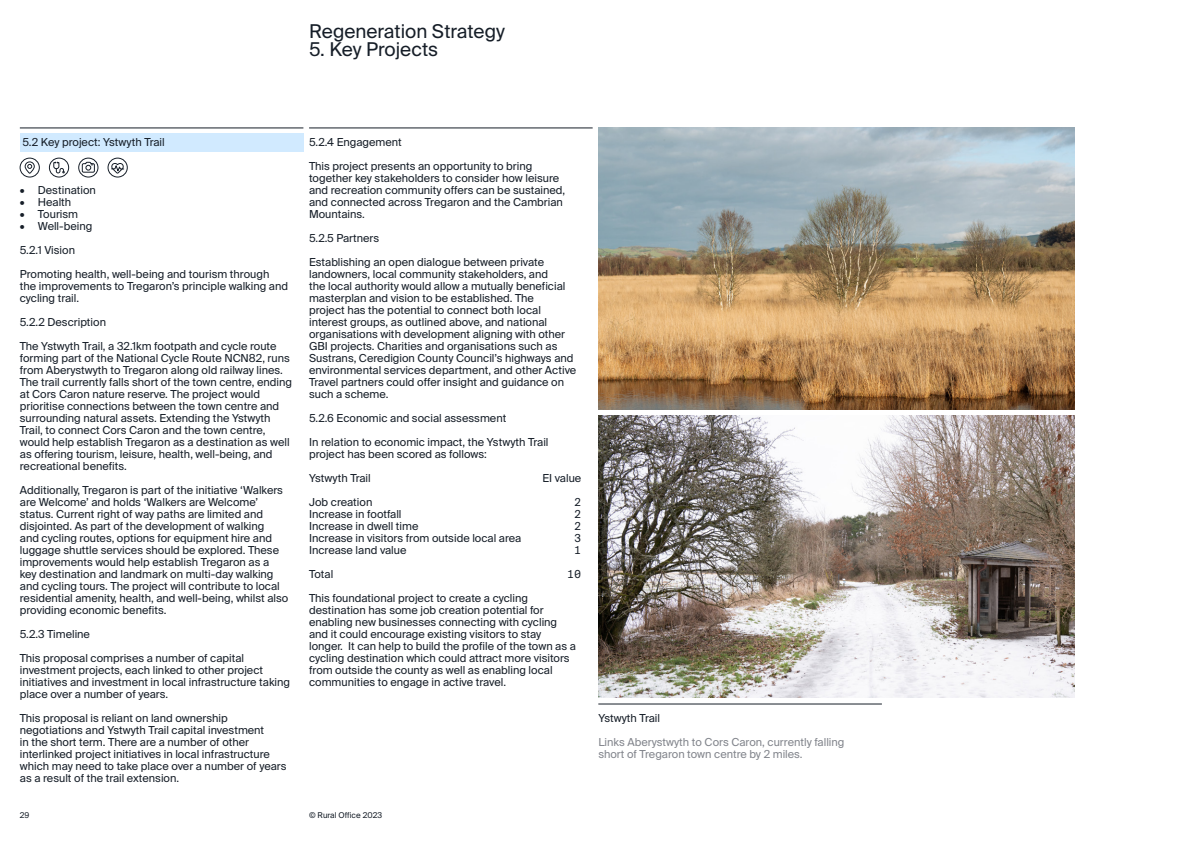
<style>
.page{position:relative;width:1191px;height:842px;background:#fff}
.page>*{position:absolute;margin:0;border:0;box-sizing:border-box;transform-origin:0 0}
.t1{font:19px "Suisse Intl";color:#161e28}
.RO_Suisse_Int_l_Body{font:11px/12px "Suisse Intl";color:#161e28}
.RO_Suisse_Int_l_Body-2{font:11px/12px "Suisse Intl";color:#82858c}
.RO_Suisse_Int_l_Body-3{font:11px "Suisse Intl Mono";color:#161e28}
.t2{font:8px "Suisse Intl";color:#161e28}
</style>
<div class="page">
<img style="left:598px;top:128px;width:476px;height:282px">
<img style="left:598px;top:416px;width:476px;height:282px">
<div style="left:20px;top:134px;width:283px;height:18px;background:#d1eaff"></div>
<hr style="left:20px;top:128px;width:283px;height:1px;background:#161e28">
<hr style="left:309px;top:128px;width:283px;height:1px;background:#161e28">
<hr style="left:598px;top:704px;width:284px;height:1px;background:#161e28">
<svg style="left:20px;top:158px;width:19px;height:19px"></svg>
<div style="left:20px;top:158px;width:20px;height:19px;border:1px solid #161e28;border-radius:50%"></div>
<svg style="left:27px;top:164px;width:5px;height:5px"></svg>
<div style="left:25px;top:162px;width:10px;height:11px;border:1px solid #161e28;border-radius:5px"></div>
<svg style="left:79px;top:158px;width:19px;height:19px"></svg>
<div style="left:78px;top:158px;width:20px;height:19px;border:1px solid #161e28;border-radius:50%"></div>
<svg style="left:82px;top:162px;width:13px;height:11px"></svg>
<svg style="left:108px;top:158px;width:19px;height:19px"></svg>
<div style="left:108px;top:158px;width:19px;height:19px;border:1px solid #161e28;border-radius:50%"></div>
<svg style="left:111px;top:162px;width:13px;height:11px"></svg>
<svg style="left:49px;top:158px;width:20px;height:19px"></svg>
<div style="left:49px;top:158px;width:20px;height:19px;border:1px solid #161e28;border-radius:50%"></div>
<svg style="left:53px;top:162px;width:12px;height:11px"></svg>
<h1 class="t1" style="left:309px;top:20px;width:197px">Regeneration Strategy</h1>
<h1 class="t1" style="left:309px;top:38px;width:131px">5. Key Projects</h1>
<p class="RO_Suisse_Int_l_Body" style="left:22px;top:136px;width:144px">5.2 Key project: Ystwyth Trail</p>
<p class="RO_Suisse_Int_l_Body" style="left:20px;top:184px;width:78px">• Destination</p>
<p class="RO_Suisse_Int_l_Body" style="left:20px;top:196px;width:53px">• Health</p>
<p class="RO_Suisse_Int_l_Body" style="left:20px;top:208px;width:60px">• Tourism</p>
<p class="RO_Suisse_Int_l_Body" style="left:20px;top:220px;width:74px">• Well-being</p>
<p class="RO_Suisse_Int_l_Body" style="left:20px;top:244px;width:57px">5.2.1 Vision</p>
<p class="RO_Suisse_Int_l_Body" style="left:20px;top:268px;width:270px">Promoting health, well-being and tourism through the improvements to Tregaron’s principle walking and cycling trail.</p>
<p class="RO_Suisse_Int_l_Body" style="left:20px;top:316px;width:88px">5.2.2 Description</p>
<p class="RO_Suisse_Int_l_Body" style="left:20px;top:340px;width:274px">The Ystwyth Trail, a 32.1km footpath and cycle route forming part of the National Cycle Route NCN82, runs from Aberystwyth to Tregaron along old railway lines.<br>The trail currently falls short of the town centre, ending at Cors Caron nature reserve. The project would prioritise connections between the town centre and surrounding natural assets. Extending the Ystwyth Trail, to connect Cors Caron and the town centre, would help establish Tregaron as a destination as well as offering tourism, leisure, health, well-being, and recreational benefits.</p>
<p class="RO_Suisse_Int_l_Body" style="left:20px;top:484px;width:270px">Additionally, Tregaron is part of the initiative ‘Walkers are Welcome’ and holds ‘Walkers are Welcome’ status. Current right of way paths are limited and disjointed. As part of the development of walking<br>and cycling routes, options for equipment hire and luggage shuttle services should be explored. These improvements would help establish Tregaron as a key destination and landmark on multi-day walking and cycling tours. The project will contribute to local residential amenity, health, and well-being, whilst also providing economic benefits.</p>
<p class="RO_Suisse_Int_l_Body" style="left:20px;top:628px;width:72px">5.2.3 Timeline</p>
<p class="RO_Suisse_Int_l_Body" style="left:20px;top:652px;width:272px">This proposal comprises a number of capital investment projects, each linked to other project initiatives and investment in local infrastructure taking place over a number of years.</p>
<p class="RO_Suisse_Int_l_Body" style="left:20px;top:712px;width:268px">This proposal is reliant on land ownership negotiations and Ystwyth Trail capital investment<br>in the short term. There are a number of other interlinked project initiatives in local infrastructure which may need to take place over a number of years as a result of the trail extension.</p>
<p class="RO_Suisse_Int_l_Body" style="left:309px;top:136px;width:94px">5.2.4 Engagement</p>
<p class="RO_Suisse_Int_l_Body" style="left:309px;top:160px;width:258px">This project presents an opportunity to bring together key stakeholders to consider how leisure and recreation community offers can be sustained, and connected across Tregaron and the Cambrian Mountains.</p>
<p class="RO_Suisse_Int_l_Body" style="left:309px;top:232px;width:72px">5.2.5 Partners</p>
<p class="RO_Suisse_Int_l_Body" style="left:309px;top:256px;width:269px">Establishing an open dialogue between private landowners, local community stakeholders, and<br>the local authority would allow a mutually beneficial masterplan and vision to be established. The<br>project has the potential to connect both local interest groups, as outlined above, and national organisations with development aligning with other GBI projects. Charities and organisations such as Sustrans, Ceredigion County Council’s highways and environmental services department, and other Active Travel partners could offer insight and guidance on such a scheme.</p>
<p class="RO_Suisse_Int_l_Body" style="left:309px;top:412px;width:199px">5.2.6 Economic and social assessment</p>
<p class="RO_Suisse_Int_l_Body" style="left:309px;top:436px;width:241px">In relation to economic impact, the Ystwyth Trail project has been scored as follows:</p>
<p class="RO_Suisse_Int_l_Body" style="left:309px;top:472px;width:63px">Ystwyth Trail</p>
<p class="RO_Suisse_Int_l_Body" style="left:309px;top:496px;width:65px">Job creation</p>
<p class="RO_Suisse_Int_l_Body" style="left:309px;top:508px;width:94px">Increase in footfall</p>
<p class="RO_Suisse_Int_l_Body" style="left:309px;top:520px;width:111px">Increase in dwell time</p>
<p class="RO_Suisse_Int_l_Body" style="left:309px;top:532px;width:214px">Increase in visitors from outside local area</p>
<p class="RO_Suisse_Int_l_Body" style="left:309px;top:544px;width:99px">Increase land value</p>
<p class="RO_Suisse_Int_l_Body" style="left:309px;top:568px;width:26px">Total</p>
<p class="RO_Suisse_Int_l_Body" style="left:309px;top:592px;width:268px">This foundational project to create a cycling destination has some job creation potential for enabling new businesses connecting with cycling and it could encourage existing visitors to stay longer. It can help to build the profile of the town as a cycling destination which could attract more visitors from outside the county as well as enabling local communities to engage in active travel.</p>
<p class="RO_Suisse_Int_l_Body" style="left:542px;top:472px;width:40px">EI value</p>
<p class="RO_Suisse_Int_l_Body-3" style="left:574px;top:496px;width:9px">2</p>
<p class="RO_Suisse_Int_l_Body-3" style="left:574px;top:508px;width:9px">2</p>
<p class="RO_Suisse_Int_l_Body-3" style="left:574px;top:520px;width:9px">2</p>
<p class="RO_Suisse_Int_l_Body-3" style="left:574px;top:532px;width:9px">3</p>
<p class="RO_Suisse_Int_l_Body-3" style="left:574px;top:544px;width:9px">1</p>
<p class="RO_Suisse_Int_l_Body-3" style="left:567px;top:568px;width:16px">10</p>
<p class="t2" style="left:20px;top:810px;width:11px">29</p>
<p class="t2" style="left:309px;top:810px;width:75px">© Rural Office 2023</p>
<p class="RO_Suisse_Int_l_Body" style="left:598px;top:712px;width:63px">Ystwyth Trail</p>
<p class="RO_Suisse_Int_l_Body-2" style="left:598px;top:736px;width:248px">Links Aberystwyth to Cors Caron, currently falling short of Tregaron town centre by 2 miles.</p>
</div>
